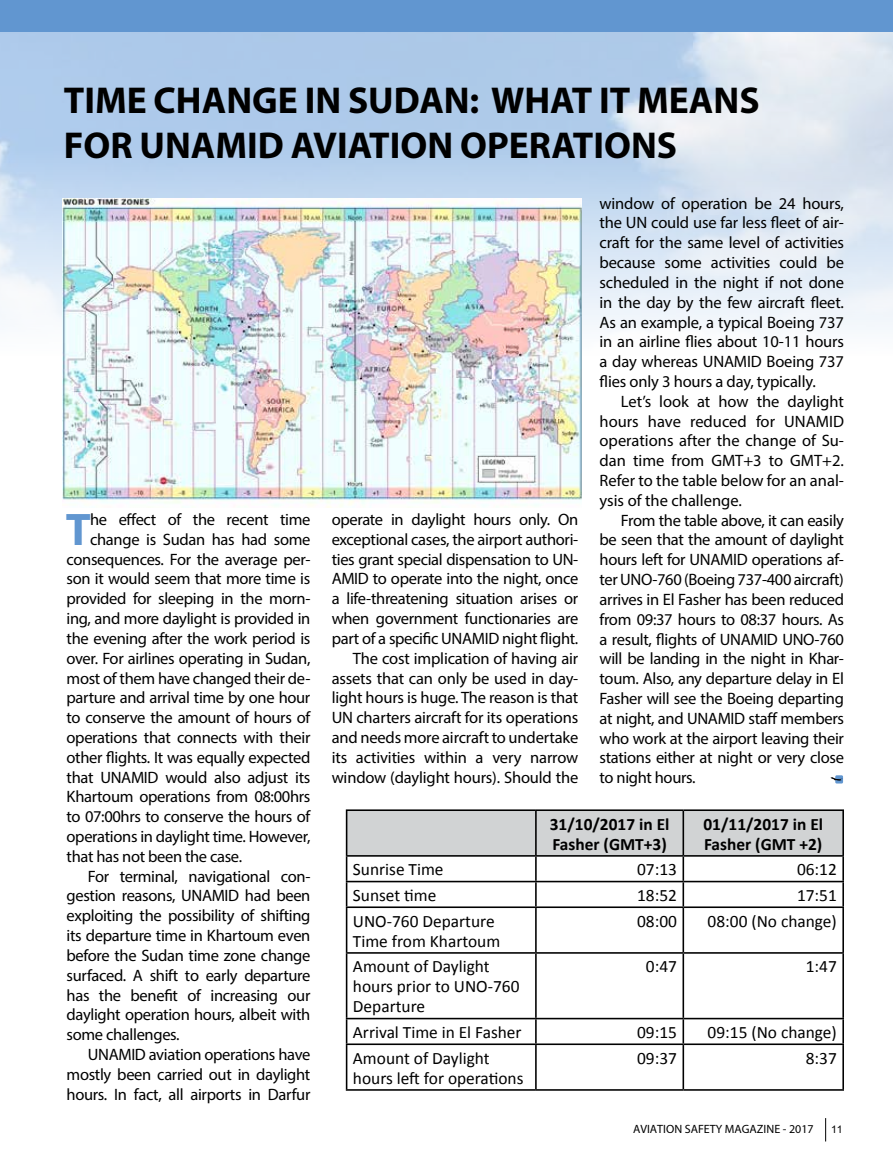
<style>
.page{position:relative;width:893px;height:1170px;background:#fff}
.page>*{position:absolute;margin:0;border:0;box-sizing:border-box;transform-origin:0 0}
.t1{font:700 45.9px "Myriad Pro";color:#6196d0}
.t2{font:700 37.5px/45px "Myriad Pro";color:#000}
.t3{font:17.4px/20px "Calibri";color:#000}
.t4{font:700 17.4px/20px "Calibri";color:#000}
.t5{font:16.5px/19.8px "Myriad Pro";letter-spacing:-.02em;color:#000;text-align:justify}
.t6{font:12px "Myriad Pro";color:#000}
.t7{font:10.5px "Arial";color:#000}
</style>
<div class="page">
<svg style="left:825px;top:1118px;width:1px;height:23px"></svg>
<hr style="left:346px;top:809px;width:190px;height:2px;background:#000">
<hr style="left:536px;top:809px;width:147px;height:2px;background:#000">
<hr style="left:683px;top:809px;width:161px;height:2px;background:#000">
<hr style="left:842px;top:811px;width:2px;height:44px;background:#000">
<hr style="left:683px;top:855px;width:161px;height:1px;background:#000">
<hr style="left:842px;top:856px;width:2px;height:24px;background:#000">
<svg style="left:346px;top:810px;width:497px;height:96px"></svg>
<hr style="left:536px;top:880px;width:147px;height:2px;background:#000">
<hr style="left:535px;top:882px;width:2px;height:24px;background:#000">
<hr style="left:683px;top:880px;width:161px;height:2px;background:#000">
<hr style="left:682px;top:882px;width:2px;height:24px;background:#000">
<hr style="left:842px;top:882px;width:2px;height:24px;background:#000">
<hr style="left:346px;top:906px;width:190px;height:1px;background:#000">
<hr style="left:346px;top:907px;width:1px;height:45px;background:#000">
<hr style="left:536px;top:906px;width:147px;height:1px;background:#000">
<hr style="left:535px;top:907px;width:2px;height:45px;background:#000">
<hr style="left:683px;top:906px;width:161px;height:1px;background:#000">
<hr style="left:682px;top:907px;width:2px;height:45px;background:#000">
<hr style="left:842px;top:907px;width:2px;height:45px;background:#000">
<hr style="left:346px;top:952px;width:190px;height:1px;background:#000">
<hr style="left:346px;top:953px;width:1px;height:64px;background:#000">
<hr style="left:536px;top:952px;width:147px;height:1px;background:#000">
<hr style="left:535px;top:953px;width:2px;height:64px;background:#000">
<hr style="left:683px;top:952px;width:161px;height:1px;background:#000">
<hr style="left:682px;top:953px;width:2px;height:64px;background:#000">
<hr style="left:842px;top:953px;width:2px;height:64px;background:#000">
<hr style="left:346px;top:1017px;width:190px;height:2px;background:#000">
<svg style="left:346px;top:1019px;width:1px;height:24px"></svg>
<hr style="left:536px;top:1017px;width:147px;height:2px;background:#000">
<hr style="left:535px;top:1019px;width:2px;height:24px;background:#000">
<hr style="left:683px;top:1017px;width:161px;height:2px;background:#000">
<hr style="left:682px;top:1019px;width:2px;height:24px;background:#000">
<hr style="left:842px;top:1019px;width:2px;height:24px;background:#000">
<hr style="left:346px;top:1043px;width:190px;height:1px;background:#000">
<hr style="left:346px;top:1044px;width:1px;height:45px;background:#000">
<hr style="left:536px;top:1043px;width:147px;height:1px;background:#000">
<hr style="left:535px;top:1044px;width:2px;height:45px;background:#000">
<hr style="left:683px;top:1043px;width:161px;height:1px;background:#000">
<hr style="left:682px;top:1044px;width:2px;height:45px;background:#000">
<hr style="left:842px;top:1044px;width:2px;height:45px;background:#000">
<hr style="left:346px;top:1089px;width:190px;height:1px;background:#000">
<hr style="left:536px;top:1089px;width:147px;height:1px;background:#000">
<hr style="left:683px;top:1089px;width:161px;height:1px;background:#000">
<img style="left:63px;top:198px;width:519px;height:309px">
<div style="left:0;top:0;width:893px;height:32px;background:#6196d0"></div>
<svg style="left:835px;top:775px;width:8px;height:8px"></svg>
<svg style="left:831px;top:777px;width:12px;height:3px"></svg>
<h2 class="t2" style="left:64px;top:77px;width:697px">TIME CHANGE IN SUDAN: WHAT IT MEANS<br>FOR UNAMID AVIATION OPERATIONS</h2>
<h1 class="t1" style="left:66px;top:499px;width:27px">T</h1>
<p class="t5" style="left:90px;top:509px;width:222px">he effect of the recent time</p>
<p class="t5" style="left:90px;top:529px;width:222px">change is Sudan has had some</p>
<p class="t5" style="left:67px;top:549px;width:245px">consequences. For the average per-</p>
<p class="t5" style="left:67px;top:568px;width:245px">son it would seem that more time is</p>
<p class="t5" style="left:67px;top:588px;width:245px">provided for sleeping in the morn-</p>
<p class="t5" style="left:67px;top:608px;width:245px">ing, and more daylight is provided in</p>
<p class="t5" style="left:67px;top:628px;width:245px">the evening after the work period is</p>
<p class="t5" style="left:67px;top:648px;width:245px">over. For airlines operating in Sudan,</p>
<p class="t5" style="left:67px;top:667px;width:245px">most of them have changed their de-</p>
<p class="t5" style="left:67px;top:687px;width:245px">parture and arrival time by one hour</p>
<p class="t5" style="left:67px;top:707px;width:245px">to conserve the amount of hours of</p>
<p class="t5" style="left:67px;top:727px;width:245px">operations that connects with their</p>
<p class="t5" style="left:67px;top:747px;width:245px">other flights. It was equally expected</p>
<p class="t5" style="left:67px;top:766px;width:245px">that UNAMID would also adjust its</p>
<p class="t5" style="left:67px;top:786px;width:245px">Khartoum operations from 08:00hrs</p>
<p class="t5" style="left:67px;top:806px;width:245px">to 07:00hrs to conserve the hours of</p>
<p class="t5" style="left:67px;top:826px;width:245px">operations in daylight time. However,</p>
<p class="t5" style="left:67px;top:846px;width:177px">that has not been the case.</p>
<p class="t5" style="left:88px;top:865px;width:224px">For terminal, navigational con-</p>
<p class="t5" style="left:67px;top:885px;width:245px">gestion reasons, UNAMID had been</p>
<p class="t5" style="left:67px;top:905px;width:245px">exploiting the possibility of shifting</p>
<p class="t5" style="left:67px;top:925px;width:245px">its departure time in Khartoum even</p>
<p class="t5" style="left:67px;top:945px;width:245px">before the Sudan time zone change</p>
<p class="t5" style="left:67px;top:964px;width:245px">surfaced. A shift to early departure</p>
<p class="t5" style="left:67px;top:984px;width:245px">has the benefit of increasing our</p>
<p class="t5" style="left:67px;top:1004px;width:245px">daylight operation hours, albeit with</p>
<p class="t5" style="left:67px;top:1024px;width:115px">some challenges.</p>
<p class="t5" style="left:88px;top:1044px;width:224px">UNAMID aviation operations have</p>
<p class="t5" style="left:67px;top:1063px;width:245px">mostly been carried out in daylight</p>
<p class="t5" style="left:67px;top:1083px;width:245px">hours. In fact, all airports in Darfur</p>
<p class="t5" style="left:332px;top:509px;width:248px;text-align:right">operate in daylight hours only. On exceptional cases, the airport authori&shy;ties grant special dispensation to UN-AMID to operate into the night, once a life-threatening situation arises or when government functionaries are part of a specific UNAMID night flight.<br>The cost implication of having air assets that can only be used in day&shy;light hours is huge. The reason is that UN charters aircraft for its operations and needs more aircraft to undertake its activities within a very narrow window (daylight hours). Should the</p>
<p class="t5" style="left:600px;top:193px;width:246px">window of operation be 24 hours, the UN could use far less fleet of air&shy;craft for the same level of activities because some activities could be scheduled in the night if not done in the day by the few aircraft fleet.<br>As an example, a typical Boeing 737 in an airline flies about 10-11 hours a day whereas UNAMID Boeing 737 flies only 3 hours a day, typically.</p>
<p class="t5" style="left:600px;top:391px;width:246px;text-indent:21px">Let’s look at how the daylight hours have reduced for UNAMID operations after the change of Su&shy;dan time from GMT+3 to GMT+2.<br>Refer to the table below for an anal&shy;ysis of the challenge.</p>
<p class="t5" style="left:600px;top:510px;width:246px;text-indent:21px">From the table above, it can easily be seen that the amount of daylight hours left for UNAMID operations af&shy;ter UNO-760 (Boeing 737-400 aircraft) arrives in El Fasher has been reduced from 09:37 hours to 08:37 hours. As a result, flights of UNAMID UNO-760 will be landing in the night in Khar&shy;toum. Also, any departure delay in El Fasher will see the Boeing departing at night, and UNAMID staff members who work at the airport leaving their stations either at night or very close to night hours.</p>
<p class="t4" style="left:550px;top:813px;width:121px">31/10/2017 in El<br>Fasher (GMT+3)</p>
<p class="t4" style="left:703px;top:813px;width:121px">01/11/2017 in El<br>Fasher (GMT +2)</p>
<p class="t3" style="left:353px;top:859px;width:92px">Sunrise Time</p>
<p class="t3" style="left:637px;top:859px;width:41px">07:13</p>
<p class="t3" style="left:797px;top:859px;width:41px">06:12</p>
<p class="t3" style="left:353px;top:885px;width:85px">Sunset time</p>
<p class="t3" style="left:637px;top:885px;width:41px">18:52</p>
<p class="t3" style="left:797px;top:885px;width:41px">17:51</p>
<p class="t3" style="left:353px;top:910px;width:149px">UNO-760 Departure<br>Time from Khartoum</p>
<p class="t3" style="left:637px;top:910px;width:41px">08:00</p>
<p class="t3" style="left:708px;top:910px;width:131px">08:00 (No change)</p>
<p class="t3" style="left:353px;top:956px;width:168px">Amount of Daylight hours prior to UNO-760<br>Departure</p>
<p class="t3" style="left:646px;top:956px;width:33px">0:47</p>
<p class="t3" style="left:806px;top:956px;width:33px">1:47</p>
<p class="t3" style="left:353px;top:1022px;width:170px">Arrival Time in El Fasher</p>
<p class="t3" style="left:637px;top:1022px;width:41px">09:15</p>
<p class="t3" style="left:708px;top:1022px;width:131px">09:15 (No change)</p>
<p class="t3" style="left:353px;top:1047px;width:172px">Amount of Daylight hours left for operations</p>
<p class="t3" style="left:637px;top:1047px;width:41px">09:37</p>
<p class="t3" style="left:806px;top:1047px;width:33px">8:37</p>
<p class="t6" style="left:633px;top:1121px;width:182px">AVIATION SAFETY MAGAZINE - 2017</p>
<p class="t7" style="left:831px;top:1122px;width:13px">11</p>
</div>
